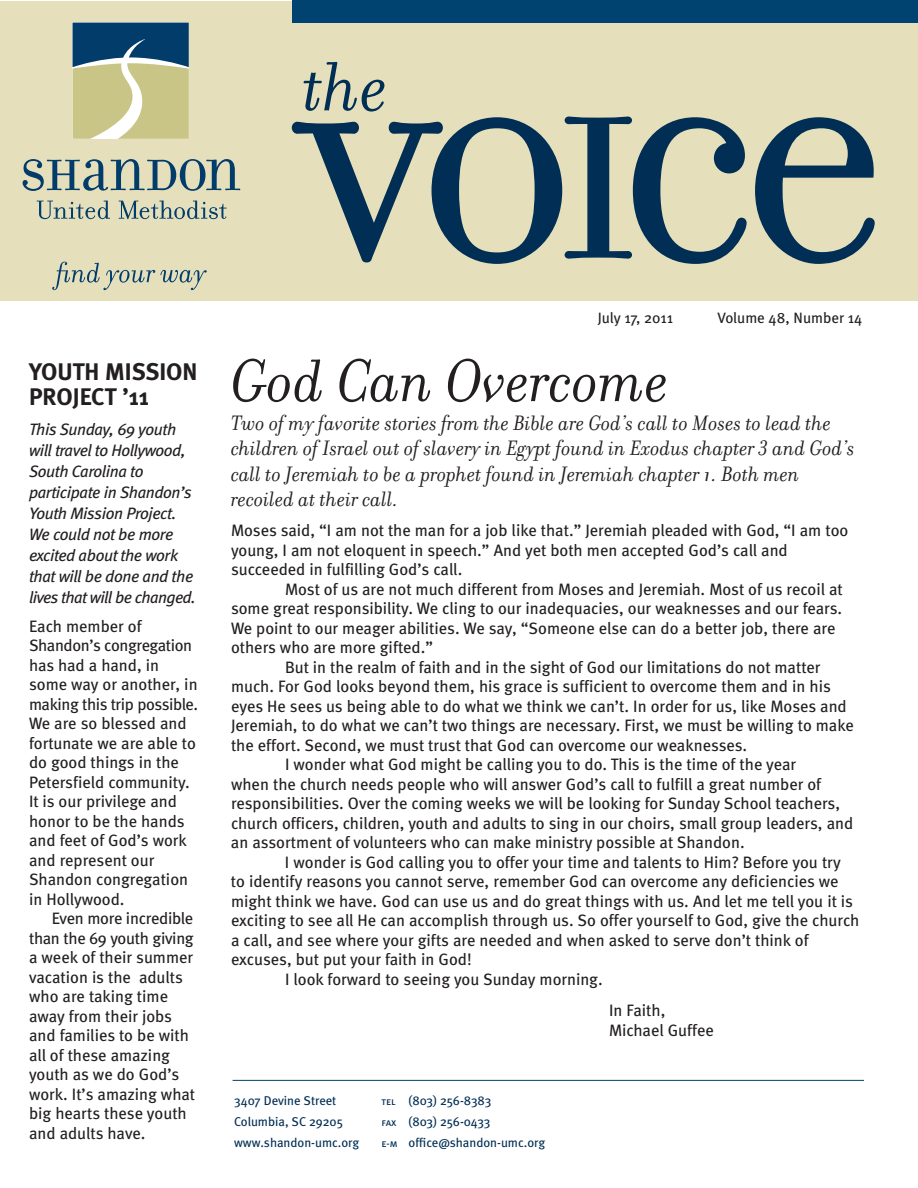
<style>
.page{position:relative;width:918px;height:1188px;background:#fff}
.page>*{position:absolute;margin:0;border:0;box-sizing:border-box;transform-origin:0 0}
.t1{font:345px "Filosofia";color:#002e54}
.t2{font:italic 75px "Filosofia";color:#002e54}
.t3{font:italic 64.5px "Filosofia";color:#231f20}
.t4{font:700 24px/25.5px "Meta";color:#231f20}
.t5{font:italic 22.5px/25.5px "Filosofia";color:#231f20}
.t6{font:16.5px/19.5px "Meta";color:#231f20}
.t7{font:italic 16.5px/21px "Meta";letter-spacing:-.025em;color:#231f20}
.t8{font:15px "Meta";color:#231f20}
.t9{font:12.75px/21px "Meta";color:#002e54}
.s1{font-size:219.3px}
.s2{font-family:"Meta Book Caps";font-size:10.5px}
</style>
<div class="page">
<div style="left:0;top:1px;width:918px;height:300px;background:#e5e0bb"></div>
<svg style="left:23px;top:159px;width:217px;height:32px"></svg>
<svg style="left:37px;top:200px;width:73px;height:19px"></svg>
<svg style="left:119px;top:200px;width:108px;height:19px"></svg>
<svg style="left:52px;top:262px;width:155px;height:28px"></svg>
<svg style="left:73px;top:23px;width:116px;height:116px"></svg>
<hr style="left:233px;top:1080px;width:631px;height:1px;background:#004270">
<div style="left:293px;top:1px;width:625px;height:22px;background:#004270"></div>
<h3 class="t4" style="left:29px;top:358px;width:170px">YOUTH MISSION<br>PROJECT ’11</h3>
<p class="t7" style="left:29px;top:421px;width:168px">This Sunday, 69 youth will travel to Hollywood,<br>South Carolina to participate in Shandon’s<br>Youth Mission Project.<br>We could not be more excited about the work that will be done and the lives that will be changed.</p>
<p class="t6" style="left:29px;top:618px;width:171px">Each member of<br>Shandon’s congregation has had a hand, in some way or another, in making this trip possible.<br>We are so blessed and fortunate we are able to do good things in the<br>Petersfield community.<br>It is our privilege and honor to be the hands and feet of God’s work and represent our<br>Shandon congregation in Hollywood.</p>
<p class="t6" style="left:29px;top:910px;width:168px;text-indent:23px">Even more incredible than the 69 youth giving a week of their summer vacation is the adults who are taking time away from their jobs and families to be with all of these amazing youth as we do God’s work. It’s amazing what big hearts these youth and adults have.</p>
<h2 class="t2" style="left:303px;top:40px;width:86px">the</h2>
<h1 class="t1" style="left:296px;top:-63px;width:595px">vo<span class="s1">I</span>ce</h1>
<p class="t8" style="left:598px;top:313px;width:77px">July 17, 2011</p>
<p class="t8" style="left:718px;top:313px;width:146px">Volume 48, Number 14</p>
<h3 class="t3" style="left:231px;top:341px;width:439px">God Can Overcome</h3>
<p class="t5" style="left:231px;top:409px;width:625px">Two of my favorite stories from the Bible are God’s call to Moses to lead the children of Israel out of slavery in Egypt found in Exodus chapter 3 and God’s call to Jeremiah to be a prophet found in Jeremiah chapter 1. Both men recoiled at their call.</p>
<p class="t6" style="left:231px;top:522px;width:619px">Moses said, “I am not the man for a job like that.” Jeremiah pleaded with God, “I am too young, I am not eloquent in speech.” And yet both men accepted God’s call and succeeded in fulfilling God’s call.</p>
<p class="t6" style="left:231px;top:581px;width:613px;text-indent:54px">Most of us are not much different from Moses and Jeremiah. Most of us recoil at some great responsibility. We cling to our inadequacies, our weaknesses and our fears.<br>We point to our meager abilities. We say, “Someone else can do a better job, there are others who are more gifted.”</p>
<p class="t6" style="left:285px;top:659px;width:537px">But in the realm of faith and in the sight of God our limitations do not matter</p>
<p class="t6" style="left:231px;top:678px;width:601px">much. For God looks beyond them, his grace is sufficient to overcome them and in his</p>
<p class="t6" style="left:231px;top:698px;width:617px">eyes He sees us being able to do what we think we can’t. In order for us, like Moses and</p>
<p class="t6" style="left:231px;top:717px;width:624px">Jeremiah, to do what we can’t two things are necessary. First, we must be willing to make</p>
<p class="t6" style="left:231px;top:737px;width:518px">the effort. Second, we must trust that God can overcome our weaknesses.</p>
<p class="t6" style="left:285px;top:756px;width:513px">I wonder what God might be calling you to do. This is the time of the year</p>
<p class="t6" style="left:231px;top:776px;width:592px">when the church needs people who will answer God’s call to fulfill a great number of</p>
<p class="t6" style="left:231px;top:795px;width:611px">responsibilities. Over the coming weeks we will be looking for Sunday School teachers,</p>
<p class="t6" style="left:231px;top:815px;width:624px">church officers, children, youth and adults to sing in our choirs, small group leaders, and</p>
<p class="t6" style="left:231px;top:834px;width:515px">an assortment of volunteers who can make ministry possible at Shandon.</p>
<p class="t6" style="left:285px;top:854px;width:557px">I wonder is God calling you to offer your time and talents to Him? Before you try</p>
<p class="t6" style="left:231px;top:873px;width:609px">to identify reasons you cannot serve, remember God can overcome any deficiencies we</p>
<p class="t6" style="left:231px;top:893px;width:623px">might think we have. God can use us and do great things with us. And let me tell you it is</p>
<p class="t6" style="left:231px;top:912px;width:630px">exciting to see all He can accomplish through us. So offer yourself to God, give the church</p>
<p class="t6" style="left:231px;top:932px;width:579px">a call, and see where your gifts are needed and when asked to serve don’t think of</p>
<p class="t6" style="left:231px;top:951px;width:242px">excuses, but put your faith in God!</p>
<p class="t6" style="left:285px;top:971px;width:319px">I look forward to seeing you Sunday morning.</p>
<p class="t6" style="left:609px;top:1002px;width:106px">In Faith,<br>Michael Guffee</p>
<p class="t9" style="left:234px;top:1091px;width:127px">3407 Devine Street<br>Columbia, SC 29205 www.shandon-umc.org</p>
<p class="t9" style="left:382px;top:1091px;width:165px"><span class="s2">tel</span> (803) 256-8383<br><span class="s2">fax</span> (803) 256-0433<br><span class="s2">e-m</span> office@shandon-umc.org</p>
</div>
